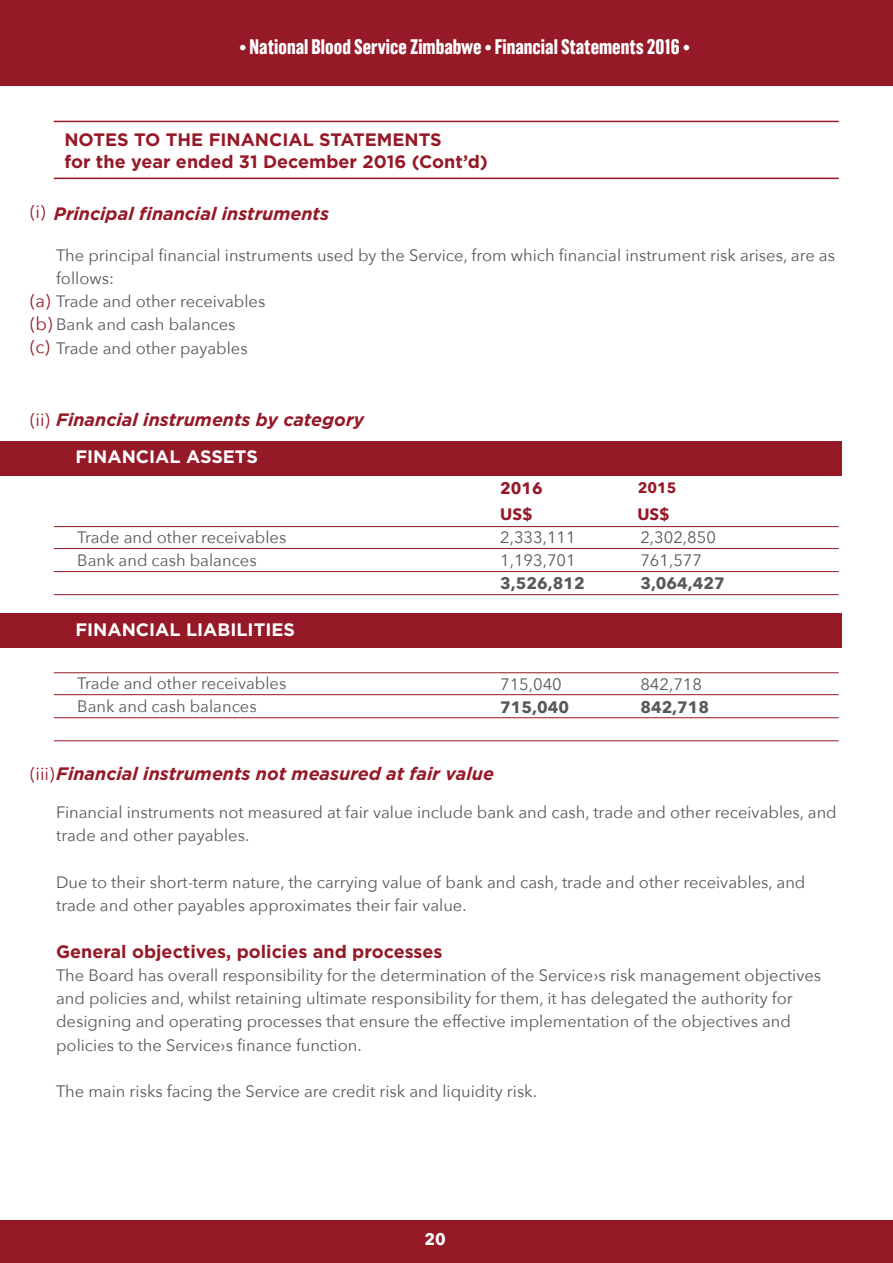
<style>
.page{position:relative;width:893px;height:1263px;background:#fff}
.page>*{position:absolute;margin:0;border:0;box-sizing:border-box;transform-origin:0 0}
.t1{font:700 21px "Grotzec Cond";color:#fff}
.t2{font:italic 700 18px "Gotham";color:#951927}
.t3{font:700 18px/21.6px "Gotham";color:#951927}
.t4{font:700 18px "Gotham";color:#fff}
.t5{font:18px "Avenir Next";color:#951927}
.t6{font:16.5px/23.2px "Avenir Next";color:#57585a}
.t7{font:700 16.5px "Avenir Next";color:#57585a}
.t8{font:700 16.5px "Avenir Next";color:#951927}
.t9{font:700 16.5px "Avenir Next";color:#fff}
.t10{font:700 15px "Avenir Next";color:#951927}
.s1{font-size:18px;color:#951927}
.s2{font-family:"Avenir Next";font-weight:400;font-style:normal}
</style>
<div class="page">
<div style="left:0;top:0;width:893px;height:86px;background:#951927"></div>
<div style="left:0;top:1220px;width:893px;height:43px;background:#951927"></div>
<hr style="left:54px;top:178px;width:785px;height:1px;background:#951927">
<hr style="left:54px;top:121px;width:785px;height:1px;background:#951927">
<hr style="left:54px;top:548px;width:785px;height:1px;background:#951927">
<hr style="left:54px;top:694px;width:785px;height:1px;background:#951927">
<hr style="left:54px;top:571px;width:785px;height:1px;background:#951927">
<hr style="left:54px;top:717px;width:785px;height:1px;background:#951927">
<hr style="left:54px;top:594px;width:785px;height:1px;background:#951927">
<hr style="left:54px;top:740px;width:785px;height:1px;background:#951927">
<hr style="left:54px;top:526px;width:785px;height:1px;background:#951927">
<hr style="left:54px;top:672px;width:785px;height:1px;background:#951927">
<div style="left:0;top:441px;width:841px;height:35px;background:#951927"></div>
<div style="left:0;top:613px;width:841px;height:35px;background:#951927"></div>
<p class="t1" style="left:240px;top:35px;width:452px">• National Blood Service Zimbabwe • Financial Statements 2016 •</p>
<p class="t3" style="left:64px;top:129px;width:425px">NOTES TO THE FINANCIAL STATEMENTS<br>for the year ended 31 December 2016 (Cont’d)</p>
<p class="t5" style="left:30px;top:197px;width:17px">(i)</p>
<p class="t2" style="left:54px;top:202px;width:277px">Principal financial instruments</p>
<p class="t6" style="left:56px;top:243px;width:780px">The principal financial instruments used by the Service, from which financial instrument risk arises, are as</p>
<p class="t6" style="left:56px;top:266px;width:59px">follows:</p>
<p class="t6" style="left:30px;top:289px;width:237px"><span class="s1">(a)</span> Trade and other receivables</p>
<p class="t6" style="left:30px;top:312px;width:207px"><span class="s1">(b)</span> Bank and cash balances</p>
<p class="t6" style="left:30px;top:336px;width:219px"><span class="s1">(c)</span> Trade and other payables</p>
<p class="t2" style="left:30px;top:407px;width:336px"><span class="s2">(ii)</span> Financial instruments by category</p>
<p class="t4" style="left:75px;top:445px;width:184px">FINANCIAL ASSETS</p>
<p class="t6" style="left:77px;top:524px;width:211px">Trade and other receivables<br>Bank and cash balances</p>
<p class="t4" style="left:75px;top:617px;width:221px">FINANCIAL LIABILITIES</p>
<p class="t6" style="left:77px;top:671px;width:211px">Trade and other receivables<br>Bank and cash balances</p>
<p class="t8" style="left:500px;top:474px;width:44px">2016</p>
<p class="t10" style="left:638px;top:474px;width:40px">2015</p>
<p class="t8" style="left:637px;top:500px;width:34px">US$</p>
<p class="t8" style="left:500px;top:500px;width:34px">US$</p>
<p class="t6" style="left:500px;top:524px;width:77px">2,333,111<br>1,193,701</p>
<p class="t7" style="left:500px;top:569px;width:86px">3,526,812</p>
<p class="t6" style="left:500px;top:672px;width:63px">715,040</p>
<p class="t7" style="left:500px;top:693px;width:70px">715,040</p>
<p class="t6" style="left:640px;top:524px;width:77px">2,302,850<br>761,577</p>
<p class="t7" style="left:640px;top:569px;width:86px">3,064,427</p>
<p class="t6" style="left:640px;top:672px;width:63px">842,718</p>
<p class="t7" style="left:640px;top:693px;width:70px">842,718</p>
<p class="t2" style="left:30px;top:762px;width:465px"><span class="s2">(iii)</span>Financial instruments not measured at fair value</p>
<p class="t6" style="left:56px;top:800px;width:782px">Financial instruments not measured at fair value include bank and cash, trade and other receivables, and trade and other payables.</p>
<p class="t6" style="left:56px;top:870px;width:751px">Due to their short-term nature, the carrying value of bank and cash, trade and other receivables, and trade and other payables approximates their fair value.</p>
<p class="t3" style="left:56px;top:940px;width:388px">General objectives, policies and processes</p>
<p class="t6" style="left:56px;top:963px;width:766px">The Board has overall responsibility for the determination of the Service›s risk management objectives and policies and, whilst retaining ultimate responsibility for them, it has delegated the authority for designing and operating processes that ensure the effective implementation of the objectives and policies to the Service›s finance function.</p>
<p class="t6" style="left:56px;top:1079px;width:482px">The main risks facing the Service are credit risk and liquidity risk.</p>
<p class="t9" style="left:424px;top:1225px;width:23px">20</p>
</div>
